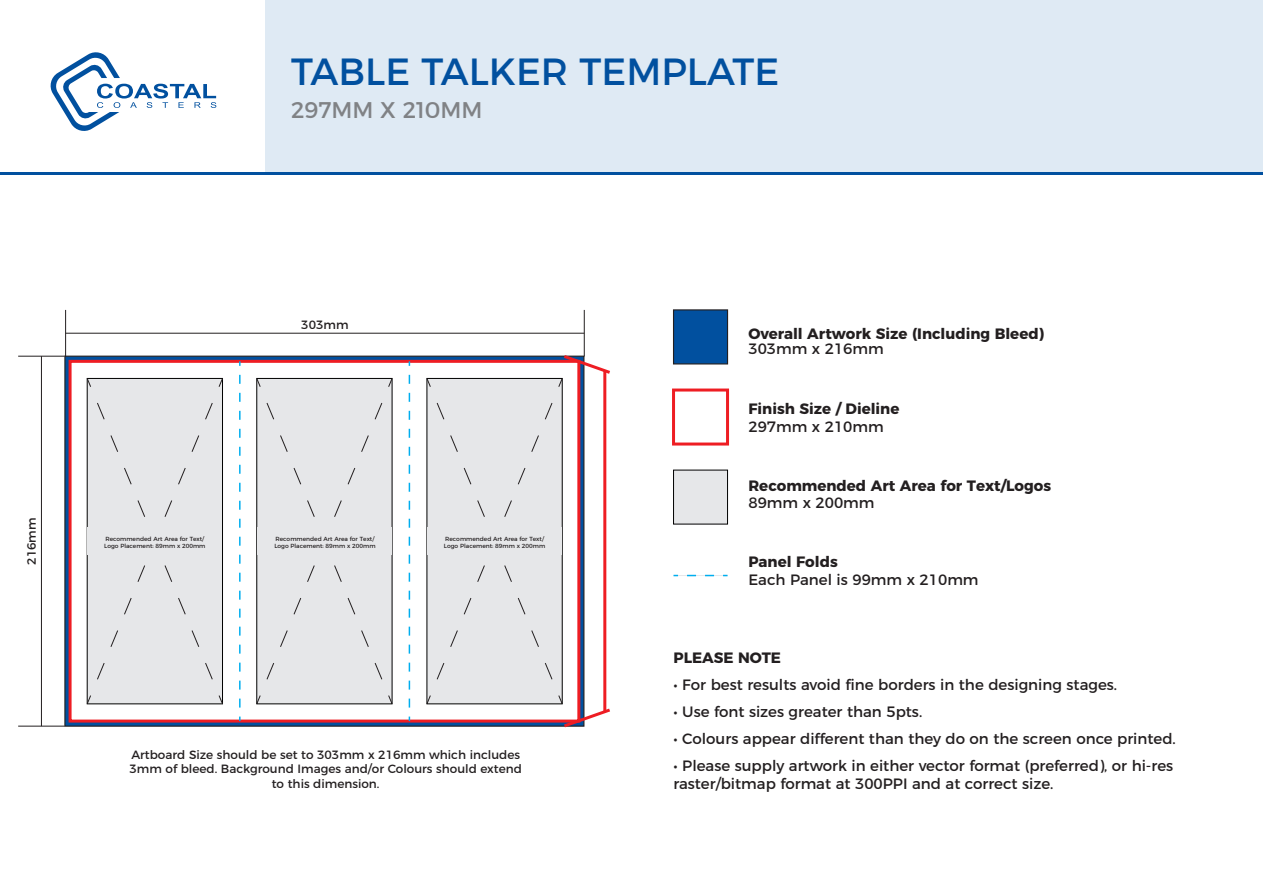
<style>
.page{position:relative;width:1263px;height:893px;background:#fff}
.page>*{position:absolute;margin:0;border:0;box-sizing:border-box;transform-origin:0 0}
.t1{font:37.8px "Montserrat";color:#01509f}
.t2{font:22.65px "Montserrat";color:#808285}
.t3{font:15px/18px "Montserrat";color:#231f20}
.t4{font:700 15px "Montserrat";color:#231f20}
.t5{font:12px/14.4px "Montserrat";color:#231f20;text-align:center}
.t6{font:6px/7.1px "Montserrat";color:#231f20}
</style>
<div class="page">
<svg style="left:64px;top:356px;width:520px;height:371px;background:#1d497f"></svg>
<div style="left:69px;top:360px;width:511px;height:363px;background:#fff;border:3px solid #ee1d23"></div>
<div style="left:87px;top:378px;width:136px;height:326px;background:#e6e7e9;border:1px solid #000"></div>
<div style="left:257px;top:378px;width:135px;height:326px;background:#e6e7e9"></div>
<div style="left:427px;top:378px;width:135px;height:326px;background:#e6e7e9"></div>
<div style="left:266px;top:0;width:997px;height:173px;background:#dfeaf4"></div>
<svg style="left:50px;top:52px;width:166px;height:79px"></svg>
<hr style="left:0;top:173px;width:1263px;height:2px;background:#01509f">
<div style="left:673px;top:309px;width:55px;height:55px;background:#01509f;border:1px solid #231f20"></div>
<div style="left:673px;top:470px;width:55px;height:54px;background:#e6e7e9;border:1px solid #000"></div>
<svg style="left:673px;top:575px;width:41px;height:1px"></svg>
<div style="left:672px;top:388px;width:57px;height:58px;background:#fff;border:3px solid #ee1d23"></div>
<hr style="left:18px;top:726px;width:47px;height:1px;background:#231f20">
<hr style="left:18px;top:356px;width:47px;height:1px;background:#231f20">
<hr style="left:41px;top:356px;width:1px;height:370px;background:#231f20">
<hr style="left:65px;top:310px;width:1px;height:46px;background:#231f20">
<hr style="left:584px;top:310px;width:1px;height:46px;background:#231f20">
<hr style="left:66px;top:333px;width:518px;height:1px;background:#231f20">
<svg style="left:87px;top:378px;width:4px;height:9px"></svg>
<svg style="left:219px;top:695px;width:4px;height:9px"></svg>
<svg style="left:87px;top:695px;width:4px;height:9px"></svg>
<svg style="left:97px;top:403px;width:116px;height:277px"></svg>
<svg style="left:219px;top:378px;width:4px;height:9px"></svg>
<svg style="left:256px;top:378px;width:5px;height:9px"></svg>
<svg style="left:388px;top:695px;width:5px;height:9px"></svg>
<svg style="left:256px;top:695px;width:5px;height:9px"></svg>
<svg style="left:266px;top:403px;width:117px;height:277px"></svg>
<svg style="left:388px;top:378px;width:5px;height:9px"></svg>
<svg style="left:426px;top:378px;width:5px;height:9px"></svg>
<svg style="left:426px;top:695px;width:5px;height:9px"></svg>
<svg style="left:437px;top:403px;width:116px;height:277px"></svg>
<div style="left:258px;top:528px;width:134px;height:27px;background:#e6e7e9"></div>
<div style="left:427px;top:528px;width:135px;height:27px;background:#e6e7e9"></div>
<div style="left:88px;top:528px;width:134px;height:27px;background:#e6e7e9"></div>
<svg style="left:239px;top:361px;width:2px;height:347px"></svg>
<svg style="left:409px;top:361px;width:1px;height:347px"></svg>
<svg style="left:558px;top:353px;width:52px;height:34px"></svg>
<svg style="left:558px;top:695px;width:52px;height:33px"></svg>
<hr style="left:603px;top:371px;width:3px;height:341px;background:#ee1d23">
<h1 class="t1" style="left:291px;top:41px;width:489px">TABLE TALKER TEMPLATE</h1>
<h2 class="t2" style="left:291px;top:92px;width:193px">297MM X 210MM</h2>
<p class="t5" style="left:301px;top:316px;width:49px">303mm</p>
<p class="t5" style="left:24px;top:565px;width:49px;rotate:-90deg">216mm</p>
<p class="t6" style="left:104px;top:534px;width:103px">Recommended Art Area for Text/<br>Logo Placement: 89mm x 200mm</p>
<p class="t6" style="left:274px;top:534px;width:103px">Recommended Art Area for Text/<br>Logo Placement: 89mm x 200mm</p>
<p class="t6" style="left:444px;top:534px;width:103px">Recommended Art Area for Text/<br>Logo Placement: 89mm x 200mm</p>
<p class="t5" style="left:130px;top:746px;width:394px">Artboard Size should be set to 303mm x 216mm which includes<br>3mm of bleed. Background Images and/or Colours should extend to this dimension.</p>
<p class="t4" style="left:748px;top:321px;width:297px">Overall Artwork Size (Including Bleed)</p>
<p class="t3" style="left:748px;top:338px;width:137px">303mm x 216mm</p>
<p class="t4" style="left:748px;top:397px;width:153px">Finish Size / Dieline</p>
<p class="t3" style="left:748px;top:417px;width:137px">297mm x 210mm</p>
<p class="t4" style="left:748px;top:473px;width:304px">Recommended Art Area for Text/Logos</p>
<p class="t3" style="left:748px;top:492px;width:128px">89mm x 200mm</p>
<p class="t4" style="left:748px;top:550px;width:91px">Panel Folds</p>
<p class="t3" style="left:748px;top:570px;width:232px">Each Panel is 99mm x 210mm</p>
<p class="t4" style="left:673px;top:645px;width:109px">PLEASE NOTE</p>
<p class="t3" style="left:673px;top:674px;width:445px">• For best results avoid fine borders in the designing stages.</p>
<p class="t3" style="left:673px;top:701px;width:250px">• Use font sizes greater than 5pts.</p>
<p class="t3" style="left:673px;top:728px;width:504px">• Colours appear different than they do on the screen once printed.</p>
<p class="t3" style="left:673px;top:755px;width:501px">• Please supply artwork in either vector format (preferred), or hi-res raster/bitmap format at 300PPI and at correct size.</p>
</div>
